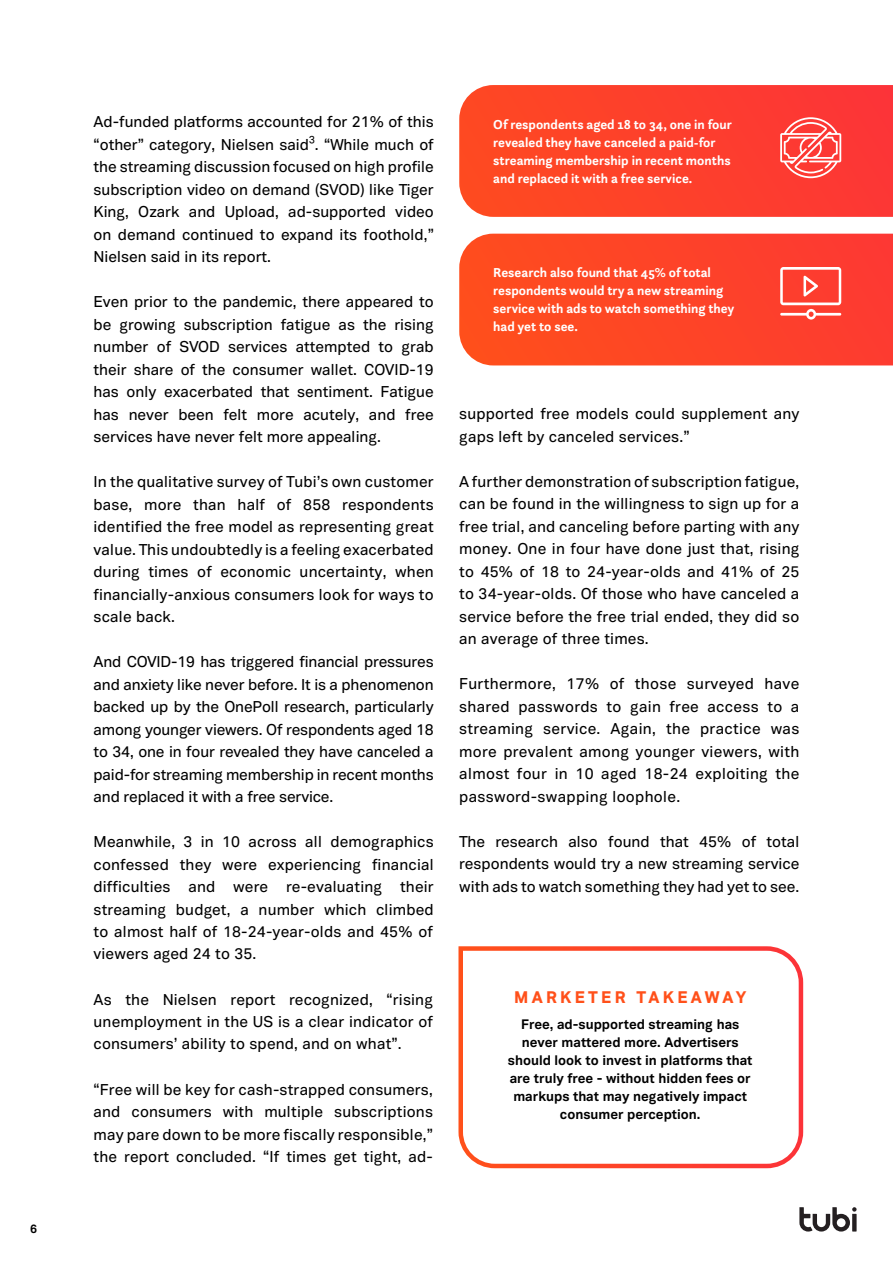
<style>
.page{position:relative;width:893px;height:1263px;background:#fff}
.page>*{position:absolute;margin:0;border:0;box-sizing:border-box;transform-origin:0 0}
.t1{font:900 16.5px "Vaud";letter-spacing:.2em;color:#ff501a}
.t2{font:500 15.3px/22.5px "Vaud";letter-spacing:.01em;color:#000;text-align:justify}
.t3{font:700 13.5px/18px "Questa Sans";color:#fff}
.t4{font:700 13.5px/18px "Vaud Tubi";color:#000;text-align:center}
.t5{font:700 12px "Vaud Tubi";color:#000}
.s1{font-size:19.5px}
</style>
<div class="page">
<svg style="left:459px;top:85px;width:434px;height:132px;background:#fd412d"></svg>
<svg style="left:459px;top:234px;width:434px;height:131px;background:#fd4528"></svg>
<svg style="left:780px;top:117px;width:61px;height:61px;background:#fd716d"></svg>
<svg style="left:799px;top:1207px;width:58px;height:24px"></svg>
<svg style="left:458px;top:946px;width:346px;height:223px"></svg>
<svg style="left:780px;top:267px;width:61px;height:53px"></svg>
<p class="t5" style="left:30px;top:1219px;width:8px">6</p>
<p class="t2" style="left:94px;top:110px;width:342px">Ad-funded platforms accounted for 21% of this “other” category, Nielsen said<span class="s1">³</span>. “While much of the streaming discussion focused on high profile subscription video on demand (SVOD) like Tiger King, Ozark and Upload, ad-supported video on demand continued to expand its foothold,” Nielsen said in its report.</p>
<p class="t2" style="left:94px;top:290px;width:342px">Even prior to the pandemic, there appeared to be growing subscription fatigue as the rising number of SVOD services attempted to grab their share of the consumer wallet. COVID-19 has only exacerbated that sentiment. Fatigue has never been felt more acutely, and free services have never felt more appealing.</p>
<p class="t2" style="left:94px;top:470px;width:342px">In the qualitative survey of Tubi’s own customer base, more than half of 858 respondents identified the free model as representing great value. This undoubtedly is a feeling exacerbated during times of economic uncertainty, when financially-anxious consumers look for ways to scale back.</p>
<p class="t2" style="left:94px;top:650px;width:342px">And COVID-19 has triggered financial pressures and anxiety like never before. It is a phenomenon backed up by the OnePoll research, particularly among younger viewers. Of respondents aged 18 to 34, one in four revealed they have canceled a paid-for streaming membership in recent months and replaced it with a free service.</p>
<p class="t2" style="left:94px;top:830px;width:342px">Meanwhile, 3 in 10 across all demographics confessed they were experiencing financial difficulties and were re-evaluating their streaming budget, a number which climbed to almost half of 18-24-year-olds and 45% of viewers aged 24 to 35.</p>
<p class="t2" style="left:94px;top:988px;width:341px">As the Nielsen report recognized, “rising unemployment in the US is a clear indicator of consumers’ ability to spend, and on what”.</p>
<p class="t2" style="left:94px;top:1078px;width:341px">“Free will be key for cash-strapped consumers, and consumers with multiple subscriptions may pare down to be more fiscally responsible,” the report concluded. “If times get tight, ad-</p>
<p class="t3" style="left:493px;top:115px;width:240px">Of respondents aged 18 to 34, one in four revealed they have canceled a paid-for streaming membership in recent months and replaced it with a free service.</p>
<p class="t3" style="left:493px;top:263px;width:243px">Research also found that 45% of total respondents would try a new streaming service with ads to watch something they had yet to see.</p>
<p class="t2" style="left:459px;top:403px;width:342px">supported free models could supplement any gaps left by canceled services.”</p>
<p class="t2" style="left:459px;top:470px;width:342px">A further demonstration of subscription fatigue, can be found in the willingness to sign up for a free trial, and canceling before parting with any money. One in four have done just that, rising to 45% of 18 to 24-year-olds and 41% of 25 to 34-year-olds. Of those who have canceled a service before the free trial ended, they did so an average of three times.</p>
<p class="t2" style="left:459px;top:673px;width:342px">Furthermore, 17% of those surveyed have shared passwords to gain free access to a streaming service. Again, the practice was more prevalent among younger viewers, with almost four in 10 aged 18-24 exploiting the password-swapping loophole.</p>
<p class="t2" style="left:459px;top:830px;width:342px">The research also found that 45% of total respondents would try a new streaming service with ads to watch something they had yet to see.</p>
<p class="t1" style="left:514px;top:984px;width:233px">MARKETER TAKEAWAY</p>
<p class="t4" style="left:508px;top:1015px;width:246px">Free, ad-supported streaming has never mattered more. Advertisers should look to invest in platforms that are truly free - without hidden fees or markups that may negatively impact consumer perception.</p>
</div>
